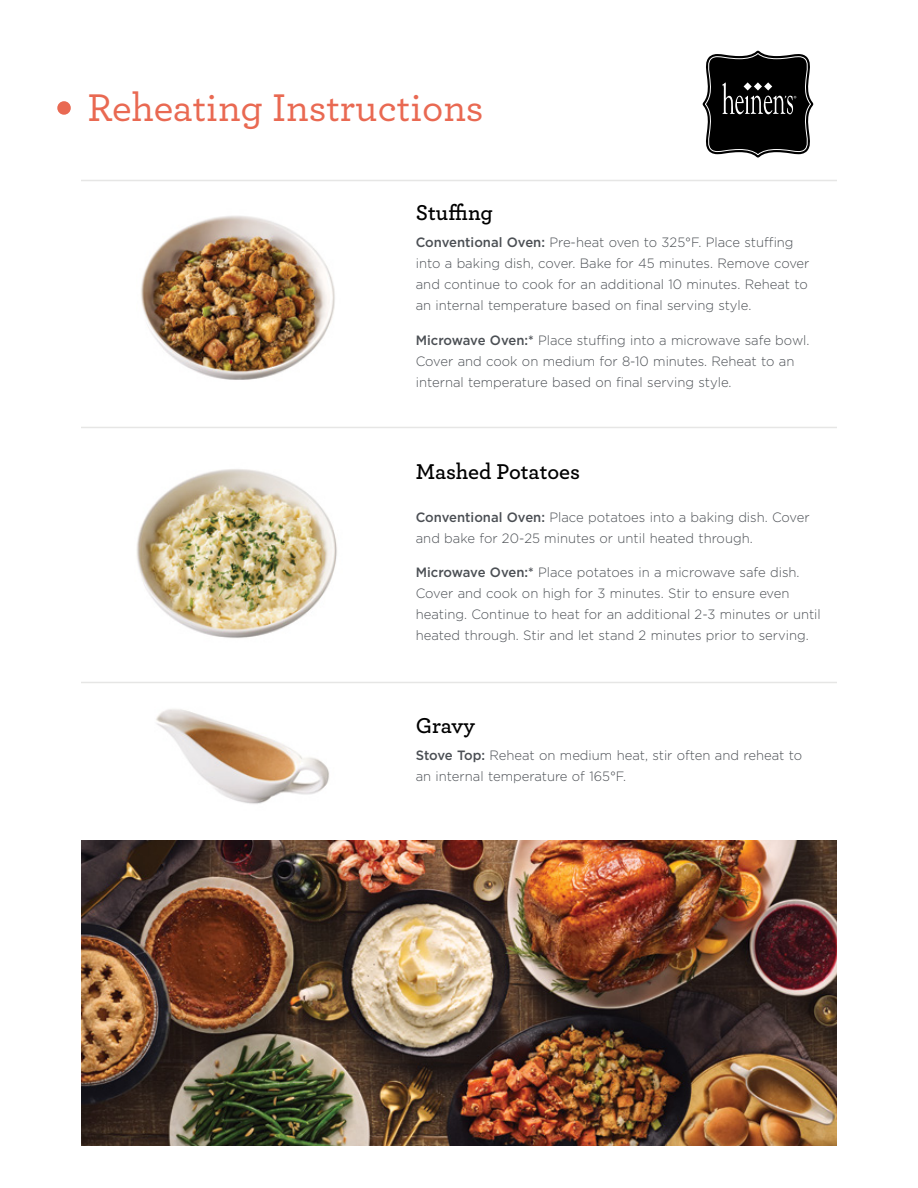
<style>
.page{position:relative;width:918px;height:1188px;background:#fff}
.page>*{position:absolute;margin:0;border:0;box-sizing:border-box;transform-origin:0 0}
.t1{font:500 40.5px "Archer";color:#e96952}
.t2{font:600 22.5px "Archer";color:#000}
.t3{font:300 13.5px/21px "Gotham";color:#4b4f54}
.s1{font-weight:500}
</style>
<div class="page">
<img style="left:156px;top:709px;width:173px;height:95px">
<img style="left:136px;top:469px;width:201px;height:169px">
<hr style="left:81px;top:180px;width:756px;height:1px;background:#e6e6e5">
<hr style="left:81px;top:427px;width:756px;height:1px;background:#e6e6e5">
<hr style="left:81px;top:682px;width:756px;height:1px;background:#e6e6e5">
<img style="left:141px;top:216px;width:194px;height:164px">
<svg style="left:702px;top:50px;width:112px;height:108px"></svg>
<div style="left:57px;top:101px;width:14px;height:14px;background:#e96952;border-radius:50%"></div>
<img style="left:81px;top:840px;width:756px;height:306px">
<h1 class="t1" style="left:87px;top:78px;width:398px">Reheating Instructions</h1>
<h2 class="t2" style="left:416px;top:195px;width:79px">Stuffing</h2>
<p class="t3" style="left:416px;top:232px;width:395px"><span class="s1">Conventional Oven:</span> Pre-heat oven to 325°F. Place stuffing into a baking dish, cover. Bake for 45 minutes. Remove cover and continue to cook for an additional 10 minutes. Reheat to an internal temperature based on final serving style.</p>
<p class="t3" style="left:416px;top:329px;width:395px"><span class="s1">Microwave Oven:*</span> Place stuffing into a microwave safe bowl.<br>Cover and cook on medium for 8-10 minutes. Reheat to an internal temperature based on final serving style.</p>
<h2 class="t2" style="left:416px;top:455px;width:166px">Mashed Potatoes</h2>
<p class="t3" style="left:416px;top:506px;width:395px"><span class="s1">Conventional Oven:</span> Place potatoes into a baking dish. Cover and bake for 20-25 minutes or until heated through.</p>
<p class="t3" style="left:416px;top:562px;width:407px"><span class="s1">Microwave Oven:*</span> Place potatoes in a microwave safe dish.<br>Cover and cook on high for 3 minutes. Stir to ensure even heating. Continue to heat for an additional 2-3 minutes or until heated through. Stir and let stand 2 minutes prior to serving.</p>
<h2 class="t2" style="left:416px;top:708px;width:61px">Gravy</h2>
<p class="t3" style="left:416px;top:745px;width:388px"><span class="s1">Stove Top:</span> Reheat on medium heat, stir often and reheat to an internal temperature of 165°F.</p>
</div>
